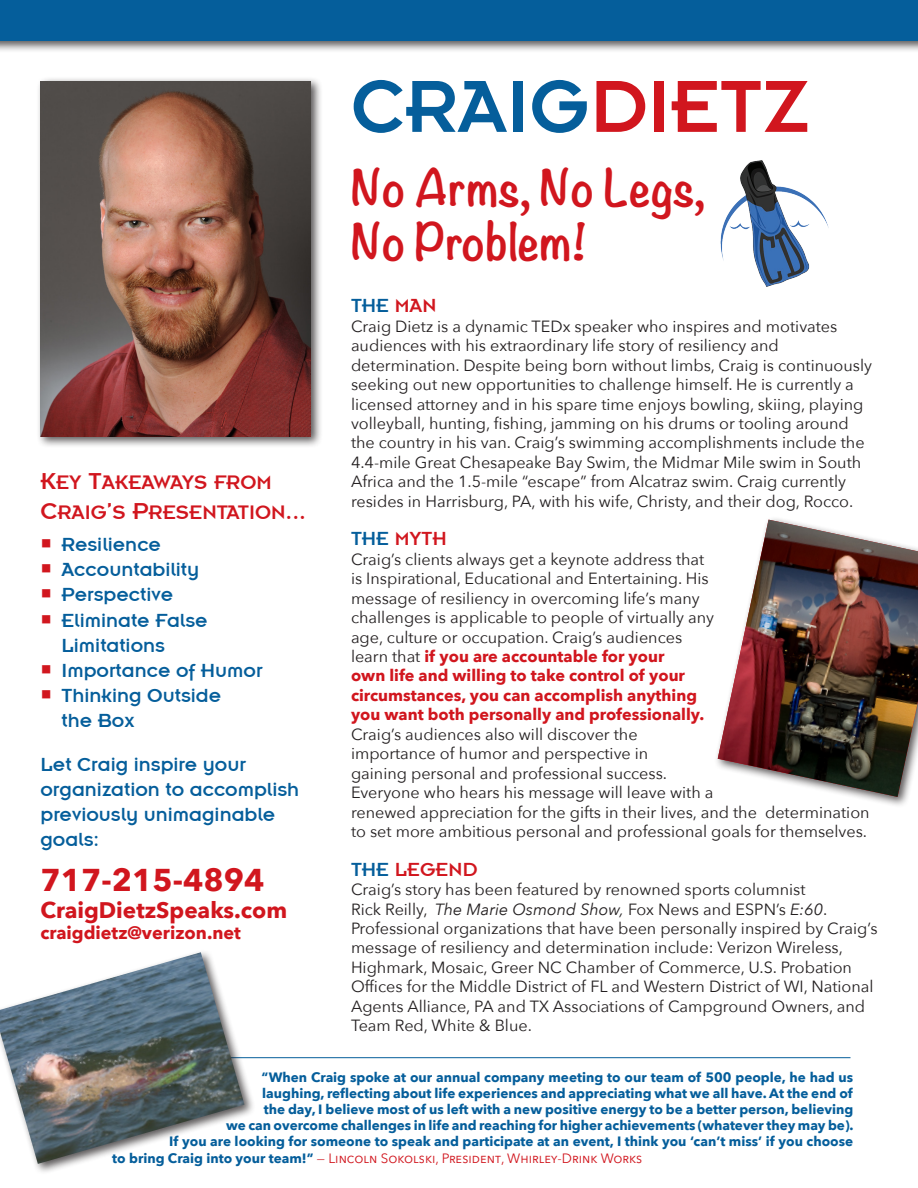
<style>
.page{position:relative;width:918px;height:1188px;background:#fff}
.page>*{position:absolute;margin:0;border:0;box-sizing:border-box;transform-origin:0 0}
.t1{font:81px "Insignia";color:#055e9b}
.t2{font:700 45px/54px "Noteworthy";color:#d1161e}
.t3{font:700 31.5px "Avenir Next";color:#d1161e}
.t4{font:700 22.5px "Avenir Next";color:#d1161e}
.t5{font:21.6px/30.6px "Insignia SC850";color:#d1161e}
.Head_1{font:21px/25.2px "Insignia";color:#055e9b}
.Head_1-2{font:21px "Insignia";color:#d1161e}
.t6{font:700 18px "Avenir Next";color:#d1161e}
.Keynote_Body{font:16.2px/19.5px "Avenir Next";color:#231f20}
.Quote_A{font:700 13.5px "Avenir Next";color:#055e9b}
.Quote_A-2{font:13.5px "Avenir Next";color:#d1161e}
.s1{font-size:25.5px}
.s2{color:#d1161e}
.s3{color:#055e9b}
.s4{font-weight:700;color:#d1161e}
.s5{font-style:italic}
.s6{font-weight:700;color:#055e9b}
</style>
<div class="page">
<div style="left:714px;top:516px;width:204px;height:292px;background:#231f20;opacity:.75"></div>
<img style="left:718px;top:520px;width:200px;height:277px">
<div style="left:0;top:0;width:918px;height:53px;background:#231f20;opacity:.75"></div>
<div style="left:0;top:0;width:918px;height:40px;background:#055e9b"></div>
<hr style="left:66px;top:1057px;width:785px;height:1px;background:#055e9b">
<div style="left:36px;top:77px;width:286px;height:372px;background:#231f20;opacity:.75"></div>
<img style="left:40px;top:81px;width:270px;height:356px">
<div style="left:0;top:949px;width:256px;height:226px;background:#231f20;opacity:.75"></div>
<img style="left:0;top:952px;width:244px;height:212px">
<img style="left:720px;top:160px;width:109px;height:127px">
<p class="t5" style="left:40px;top:466px;width:267px"><span class="s1">K</span>EY <span class="s1">T</span>AKEAWAYS FROM<br><span class="s1">C</span>RAIG<span class="s1">’</span>S <span class="s1">P</span>RESENTATION<span class="s1">...</span></p>
<p class="Head_1" style="left:62px;top:532px;width:101px">Resilience</p>
<p class="Head_1" style="left:62px;top:557px;width:139px">Accountability</p>
<p class="Head_1" style="left:62px;top:582px;width:113px">Perspective</p>
<p class="Head_1" style="left:62px;top:607px;width:148px">Eliminate False<br>Limitations</p>
<p class="Head_1" style="left:62px;top:658px;width:203px">Importance of Humor</p>
<p class="Head_1" style="left:62px;top:683px;width:161px">Thinking Outside the Box</p>
<p class="Head_1" style="left:40px;top:751px;width:260px">Let Craig inspire your organization to accomplish previously unimaginable goals:</p>
<p class="t3" style="left:40px;top:853px;width:226px">717-215-4894</p>
<p class="t4" style="left:40px;top:890px;width:248px">CraigDietzSpeaks.com</p>
<p class="t6" style="left:40px;top:918px;width:202px">craigdietz@verizon.net</p>
<p class="t1" style="left:351px;top:65px;width:461px">CRAIG<span class="s2">DIETZ</span></p>
<p class="t2" style="left:351px;top:160px;width:355px">No Arms, No Legs,<br>No Problem!</p>
<p class="Head_1" style="left:351px;top:293px;width:87px">THE <span class="s2">MAN</span></p>
<p class="Keynote_Body" style="left:351px;top:316px;width:523px">Craig Dietz is a dynamic TEDx speaker who inspires and motivates audiences with his extraordinary life story of resiliency and determination. Despite being born without limbs, Craig is continuously seeking out new opportunities to challenge himself. He is currently a licensed attorney and in his spare time enjoys bowling, skiing, playing volleyball, hunting, fishing, jamming on his drums or tooling around the country in his van. Craig’s swimming accomplishments include the 4.4-mile Great Chesapeake Bay Swim, the Midmar Mile swim in South Africa and the 1.5-mile “escape” from Alcatraz swim. Craig currently resides in Harrisburg, PA, with his wife, Christy, and their dog, Rocco.</p>
<p class="Head_1-2" style="left:351px;top:528px;width:97px"><span class="s3">THE</span> MYTH</p>
<p class="Keynote_Body" style="left:351px;top:549px;width:520px">Craig’s clients always get a keynote address that<br>is Inspirational, Educational and Entertaining. His<br>message of resiliency in overcoming life’s many<br>challenges is applicable to people of virtually any<br>age, culture or occupation. Craig’s audiences<br>learn that <span class="s4">if you are accountable for your<br>own life and willing to take control of your<br>circumstances, you can accomplish anything<br>you want both personally and professionally.<br></span>Craig’s audiences also will discover the<br>importance of humor and perspective in<br>gaining personal and professional success.<br>Everyone who hears his message will leave with a<br>renewed appreciation for the gifts in their lives, and the determination to set more ambitious personal and professional goals for themselves.</p>
<p class="Head_1-2" style="left:351px;top:858px;width:128px"><span class="s3">THE</span> LEGEND</p>
<p class="Keynote_Body" style="left:351px;top:879px;width:528px">Craig’s story has been featured by renowned sports columnist<br>Rick Reilly, <span class="s5">The Marie Osmond Show,</span> Fox News and ESPN’s <span class="s5">E:60</span>.<br>Professional organizations that have been personally inspired by Craig’s message of resiliency and determination include: Verizon Wireless, Highmark, Mosaic, Greer NC Chamber of Commerce, U.S. Probation Offices for the Middle District of FL and Western District of WI, National Agents Alliance, PA and TX Associations of Campground Owners, and Team Red, White &amp; Blue.</p>
<p class="Quote_A" style="left:262px;top:1065px;width:593px">“When Craig spoke at our annual company meeting to our team of 500 people, he had us</p>
<p class="Quote_A" style="left:262px;top:1081px;width:592px">laughing, reflecting about life experiences and appreciating what we all have. At the end of</p>
<p class="Quote_A" style="left:264px;top:1098px;width:591px">the day, I believe most of us left with a new positive energy to be a better person, believing</p>
<p class="Quote_A" style="left:226px;top:1114px;width:629px">we can overcome challenges in life and reaching for higher achievements (whatever they may be).</p>
<p class="Quote_A" style="left:169px;top:1130px;width:686px">If you are looking for someone to speak and participate at an event, I think you ‘can’t miss’ if you choose</p>
<p class="Quote_A-2" style="left:112px;top:1147px;width:532px"><span class="s6">to bring Craig into your team!”</span> — Lincoln Sokolski, President, Whirley-Drink Works</p>
</div>
